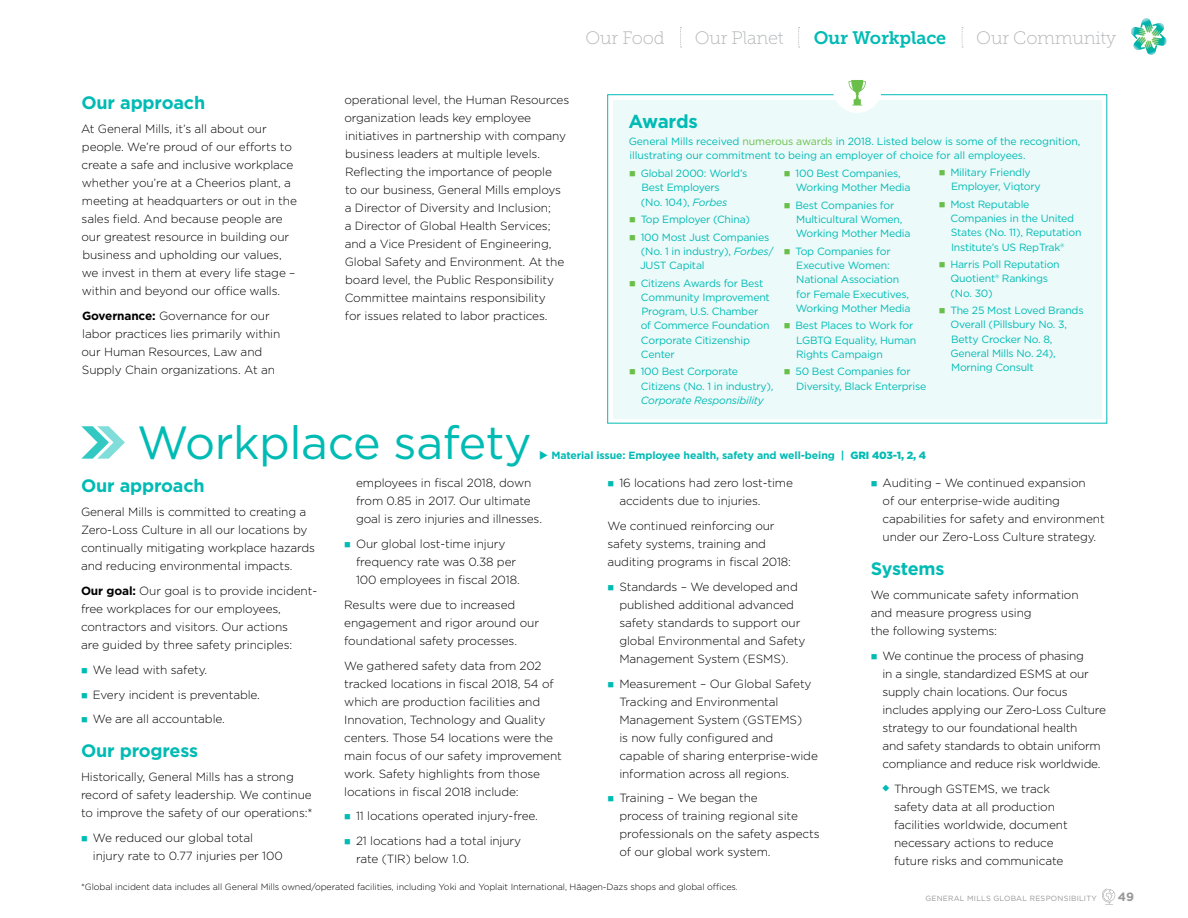
<style>
.page{position:relative;width:1188px;height:918px;background:#fff}
.page>*{position:absolute;margin:0;border:0;box-sizing:border-box;transform-origin:0 0}
.t1{font:46.5px "Gotham";letter-spacing:-.01em;color:#00bbb4}
.t2{font:700 18.75px "Gotham";letter-spacing:-.02em;color:#00bbb4}
.t3{font:700 18px "Gotham";letter-spacing:-.01em;color:#00bbb4}
.t4{font:18px "Museo Slab 100";letter-spacing:-.01em;color:#b1b3b6}
.t5{font:18px "Museo Slab 700";letter-spacing:-.01em;color:#00bbb4}
.t6{font:700 12px "Gotham";color:#98989a}
.t7{font:300 11.85px/18px "Gotham";letter-spacing:-.01em;color:#000}
.t8{font:10.5px/14.2px "Gotham";letter-spacing:-.02em;color:#00bbb4}
.t9{font:700 10.5px "Gotham";letter-spacing:-.01em;color:#00bbb4}
.t10{font:italic 10.5px "Gotham";letter-spacing:-.02em;color:#00bbb4}
.t11{font:300 9px "Gotham";letter-spacing:-.01em;color:#000}
.t12{font:7.5px "Gotham";letter-spacing:.03em;color:#98989a}
.s1{font-weight:700}
.s2{color:#6abf4b}
.s3{font-style:italic}
.s4{font-weight:900}
.s5{color:#00bbb4}
</style>
<div class="page">
<div style="left:613px;top:100px;width:489px;height:318px;background:#edfafa"></div>
<div style="left:833px;top:64px;width:49px;height:49px;background:#fff;border-radius:50%"></div>
<svg style="left:849px;top:80px;width:17px;height:26px"></svg>
<svg style="left:81px;top:426px;width:44px;height:33px"></svg>
<svg style="left:1102px;top:888px;width:13px;height:17px"></svg>
<svg style="left:962px;top:27px;width:1px;height:20px"></svg>
<svg style="left:798px;top:27px;width:2px;height:20px"></svg>
<svg style="left:680px;top:27px;width:2px;height:20px"></svg>
<svg style="left:1131px;top:18px;width:36px;height:37px"></svg>
<h3 class="t3" style="left:81px;top:91px;width:125px">Our approach</h3>
<p class="t7" style="left:81px;top:119px;width:217px">At General Mills, it’s all about our people. We’re proud of our efforts to create a safe and inclusive workplace whether you’re at a Cheerios plant, a meeting at headquarters or out in the sales field. And because people are our greatest resource in building our business and upholding our values, we invest in them at every life stage – within and beyond our office walls.</p>
<p class="t7" style="left:82px;top:306px;width:200px"><span class="s1">Governance:</span> Governance for our labor practices lies primarily within our Human Resources, Law and Supply Chain organizations. At an</p>
<h3 class="t4" style="left:586px;top:28px;width:81px">Our Food</h3>
<h3 class="t4" style="left:695px;top:28px;width:90px">Our Planet</h3>
<h3 class="t5" style="left:814px;top:27px;width:134px">Our Workplace</h3>
<h3 class="t4" style="left:976px;top:28px;width:141px">Our Community</h3>
<p class="t7" style="left:344px;top:90px;width:226px">operational level, the Human Resources organization leads key employee initiatives in partnership with company business leaders at multiple levels.<br>Reflecting the importance of people<br>to our business, General Mills employs a Director of Diversity and Inclusion;<br>a Director of Global Health Services; and a Vice President of Engineering, Global Safety and Environment. At the board level, the Public Responsibility Committee maintains responsibility<br>for issues related to labor practices.</p>
<h2 class="t2" style="left:628px;top:108px;width:71px">Awards</h2>
<p class="t8" style="left:629px;top:134px;width:453px;line-height:13.5px">General Mills received <span class="s2">numerous awards</span> in 2018. Listed below is some of the recognition, illustrating our commitment to being an employer of choice for all employees.</p>
<p class="t8" style="left:641px;top:166px;width:108px;text-indent:-12px"><span class="s2">■</span> Global 2000: World’s<br>Best Employers<br>(No. 104), <span class="s3">Forbes</span></p>
<p class="t8" style="left:629px;top:212px;width:122px"><span class="s2">■</span> Top Employer (China)</p>
<p class="t8" style="left:640px;top:230px;width:135px;text-indent:-11px"><span class="s2">■</span> 100 Most Just Companies (No. 1 in industry), <span class="s3">Forbes</span>/<br>JUST Capital</p>
<p class="t8" style="left:641px;top:276px;width:131px;text-indent:-12px"><span class="s2">■</span> Citizens Awards for Best<br>Community Improvement<br>Program, U.S. Chamber of Commerce Foundation<br>Corporate Citizenship<br>Center</p>
<p class="t8" style="left:641px;top:364px;width:134px;text-indent:-12px"><span class="s2">■</span> 100 Best Corporate<br>Citizens (No. 1 in industry),</p>
<p class="t10" style="left:641px;top:394px;width:125px">Corporate Responsibility</p>
<p class="t8" style="left:951px;top:165px;width:91px;text-indent:-12px"><span class="s2">■</span> Military Friendly<br>Employer, Viqtory</p>
<p class="t8" style="left:951px;top:197px;width:132px;text-indent:-12px"><span class="s2">■</span> Most Reputable<br>Companies in the United<br>States (No. 11), Reputation<br>Institute’s US RepTrak®</p>
<p class="t8" style="left:951px;top:257px;width:111px;text-indent:-12px"><span class="s2">■</span> Harris Poll Reputation<br>Quotient® Rankings (No. 30)</p>
<p class="t8" style="left:951px;top:303px;width:134px;text-indent:-12px"><span class="s2">■</span> The 25 Most Loved Brands<br>Overall (Pillsbury No. 3,<br>Betty Crocker No. 8,<br>General Mills No. 24),<br>Morning Consult</p>
<p class="t8" style="left:796px;top:166px;width:116px;text-indent:-12px"><span class="s2">■</span> 100 Best Companies,<br>Working Mother Media</p>
<p class="t8" style="left:796px;top:198px;width:116px;text-indent:-12px"><span class="s2">■</span> Best Companies for<br>Multicultural Women,<br>Working Mother Media</p>
<p class="t8" style="left:796px;top:244px;width:116px;text-indent:-12px"><span class="s2">■</span> Top Companies for<br>Executive Women:<br>National Association for Female Executives,<br>Working Mother Media</p>
<p class="t8" style="left:796px;top:318px;width:121px;text-indent:-12px"><span class="s2">■</span> Best Places to Work for<br>LGBTQ Equality, Human<br>Rights Campaign</p>
<p class="t8" style="left:796px;top:364px;width:132px;text-indent:-12px"><span class="s2">■</span> 50 Best Companies for<br>Diversity, Black Enterprise</p>
<h1 class="t1" style="left:137px;top:412px;width:396px">Workplace safety</h1>
<p class="t9" style="left:539px;top:448px;width:388px">◆ Material issue: Employee health, safety and well-being | <span class="s4">GRI 403-1, 2, 4</span></p>
<h3 class="t3" style="left:81px;top:474px;width:125px">Our approach</h3>
<p class="t7" style="left:81px;top:503px;width:236px">General Mills is committed to creating a Zero-Loss Culture in all our locations by continually mitigating workplace hazards and reducing environmental impacts.</p>
<p class="t7" style="left:81px;top:582px;width:238px"><span class="s1">Our goal:</span> Our goal is to provide incident&shy;free workplaces for our employees, contractors and visitors. Our actions<br>are guided by three safety principles:</p>
<p class="t7" style="left:81px;top:660px;width:128px"><span class="s5">■</span> We lead with safety.</p>
<p class="t7" style="left:81px;top:685px;width:181px"><span class="s5">■</span> Every incident is preventable.</p>
<p class="t7" style="left:81px;top:710px;width:145px"><span class="s5">■</span> We are all accountable.</p>
<h3 class="t3" style="left:81px;top:739px;width:119px">Our progress</h3>
<p class="t7" style="left:81px;top:768px;width:233px">Historically, General Mills has a strong record of safety leadership. We continue to improve the safety of our operations:*</p>
<p class="t7" style="left:93px;top:828px;width:191px;text-indent:-12px"><span class="s5">■</span> We reduced our global total injury rate to 0.77 injuries per 100</p>
<p class="t7" style="left:356px;top:474px;width:188px">employees in fiscal 2018, down from 0.85 in 2017. Our ultimate goal is zero injuries and illnesses.</p>
<p class="t7" style="left:356px;top:535px;width:165px;text-indent:-12px"><span class="s5">■</span> Our global lost-time injury frequency rate was 0.38 per<br>100 employees in fiscal 2018.</p>
<p class="t7" style="left:344px;top:595px;width:196px">Results were due to increased engagement and rigor around our foundational safety processes.</p>
<p class="t7" style="left:344px;top:656px;width:219px">We gathered safety data from 202 tracked locations in fiscal 2018, 54 of which are production facilities and Innovation, Technology and Quality centers. Those 54 locations were the main focus of our safety improvement work. Safety highlights from those locations in fiscal 2018 include:</p>
<p class="t7" style="left:344px;top:807px;width:195px"><span class="s5">■</span> 11 locations operated injury-free.</p>
<p class="t7" style="left:356px;top:832px;width:167px;text-indent:-12px"><span class="s5">■</span> 21 locations had a total injury rate (TIR) below 1.0.</p>
<p class="t7" style="left:619px;top:474px;width:175px;text-indent:-12px"><span class="s5">■</span> 16 locations had zero lost-time accidents due to injuries.</p>
<p class="t7" style="left:607px;top:517px;width:185px">We continued reinforcing our safety systems, training and auditing programs in fiscal 2018:</p>
<p class="t7" style="left:619px;top:577px;width:188px;text-indent:-12px"><span class="s5">■</span> Standards – We developed and published additional advanced safety standards to support our global Environmental and Safety<br>Management System (ESMS).</p>
<p class="t7" style="left:619px;top:674px;width:200px;text-indent:-12px"><span class="s5">■</span> Measurement – Our Global Safety<br>Tracking and Environmental<br>Management System (GSTEMS)<br>is now fully configured and capable of sharing enterprise-wide information across all regions.</p>
<p class="t7" style="left:619px;top:789px;width:202px;text-indent:-12px"><span class="s5">■</span> Training – We began the<br>process of training regional site professionals on the safety aspects of our global work system.</p>
<p class="t11" style="left:81px;top:882px;width:658px">*Global incident data includes all General Mills owned/operated facilities, including Yoki and Yoplait International, Häagen-Dazs shops and global offices.</p>
<p class="t7" style="left:883px;top:474px;width:224px;text-indent:-12px"><span class="s5">■</span> Auditing – We continued expansion<br>of our enterprise-wide auditing capabilities for safety and environment under our Zero-Loss Culture strategy.</p>
<h3 class="t3" style="left:871px;top:557px;width:75px">Systems</h3>
<p class="t7" style="left:871px;top:586px;width:209px">We communicate safety information and measure progress using<br>the following systems:</p>
<p class="t7" style="left:883px;top:646px;width:225px;text-indent:-12px"><span class="s5">■</span> We continue the process of phasing<br>in a single, standardized ESMS at our supply chain locations. Our focus includes applying our Zero-Loss Culture strategy to our foundational health<br>and safety standards to obtain uniform compliance and reduce risk worldwide.</p>
<p class="t7" style="left:894px;top:779px;width:175px">Through GSTEMS, we track safety data at all production facilities worldwide, document necessary actions to reduce future risks and communicate</p>
<p class="t12" style="left:925px;top:893px;width:173px">GENERAL MILLS GLOBAL RESPONSIBILITY</p>
<p class="t6" style="left:1118px;top:889px;width:18px">49</p>
</div>
